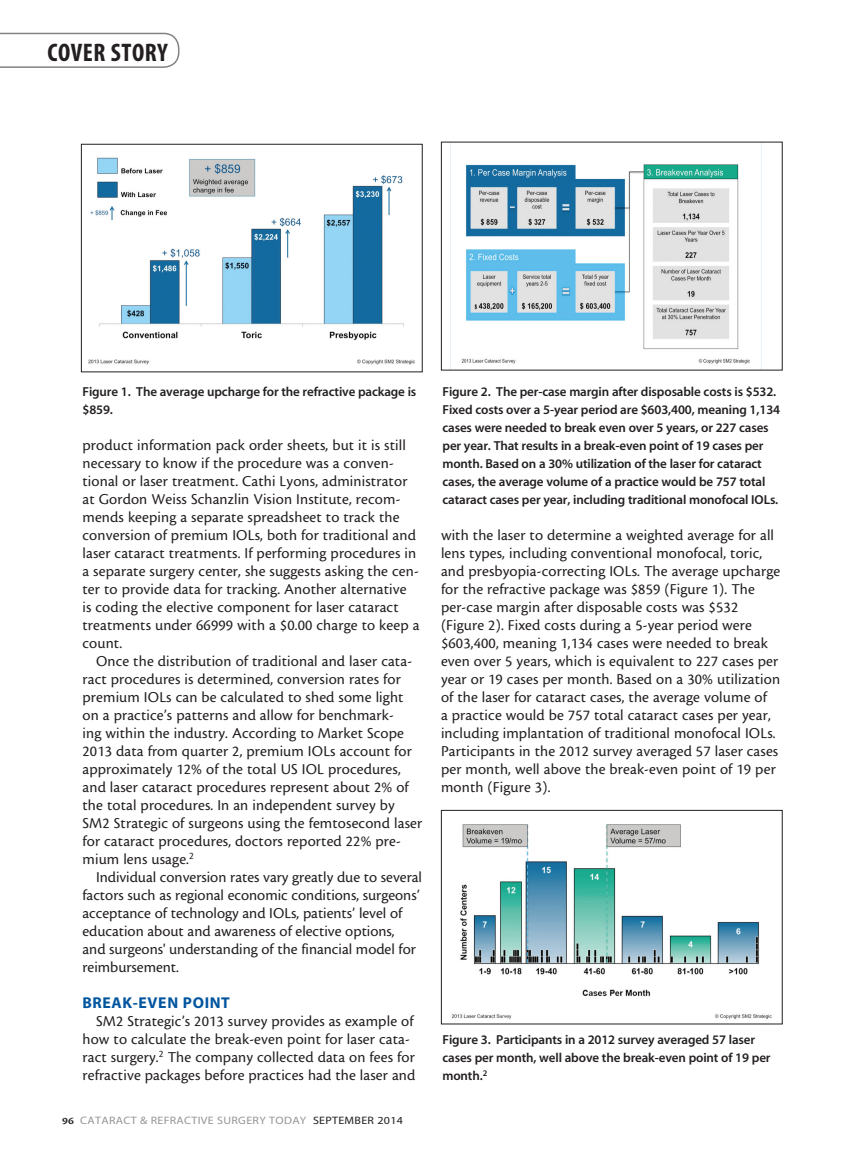
<style>
.page{position:relative;width:864px;height:1161px;background:#fff}
.page>*{position:absolute;margin:0;border:0;box-sizing:border-box;transform-origin:0 0}
.t1{font:25.5px "Myriad MM 700 300";letter-spacing:.02em;color:#231f20}
.body{font:15.75px/18px "Cronos MM 408 10";letter-spacing:.01em;color:#231f20}
.subhead{font:15.75px "Myriad MM 700 600";letter-spacing:.04em;color:#01559f}
.t2{font:13.05px/18px "Myriad MM 565 600";letter-spacing:-.01em;color:#231f20}
.t3{font:10.8px "Myriad MM 400 600";letter-spacing:.025em;color:#939598;scale:1.11 1}
.s1{font-family:"Cronos MM 574 8";font-size:10.2px;color:#231f20}
.s2{color:#231f20}
</style>
<div class="page">
<svg style="left:0;top:33px;width:179px;height:35px"></svg>
<img style="left:450px;top:144px;width:312px;height:224px">
<div style="left:441px;top:142px;width:342px;height:228px;border:1px solid #231f20"></div>
<img style="left:451px;top:824px;width:321px;height:196px">
<div style="left:441px;top:810px;width:342px;height:214px;border:1px solid #231f20"></div>
<img style="left:88px;top:157px;width:327px;height:208px">
<div style="left:81px;top:144px;width:342px;height:228px;border:1px solid #231f20"></div>
<h1 class="t1" style="left:48px;top:40px;width:122px">COVER STORY</h1>
<p class="t2" style="left:82px;top:383px;width:335px">Figure 1. The average upcharge for the refractive package is $859.</p>
<p class="body" style="left:82px;top:436px;width:338px">product information pack order sheets, but it is still necessary to know if the procedure was a conven&shy;tional or laser treatment. Cathi Lyons, administrator at Gordon Weiss Schanzlin Vision Institute, recom&shy;mends keeping a separate spreadsheet to track the conversion of premium IOLs, both for traditional and laser cataract treatments. If performing procedures in a separate surgery center, she suggests asking the cen&shy;ter to provide data for tracking. Another alternative is coding the elective component for laser cataract treatments under 66999 with a $0.00 charge to keep a count.</p>
<p class="body" style="left:82px;top:652px;width:341px;text-indent:14px">Once the distribution of traditional and laser cata&shy;ract procedures is determined, conversion rates for premium IOLs can be calculated to shed some light on a practice’s patterns and allow for benchmark-<br>ing within the industry. According to Market Scope 2013 data from quarter 2, premium IOLs account for approximately 12% of the total US IOL procedures, and laser cataract procedures represent about 2% of the total procedures. In an independent survey by SM2 Strategic of surgeons using the femtosecond laser for cataract procedures, doctors reported 22% pre&shy;mium lens usage.<sup>2</sup></p>
<p class="body" style="left:82px;top:868px;width:341px;text-indent:14px">Individual conversion rates vary greatly due to several factors such as regional economic conditions, surgeons’ acceptance of technology and IOLs, patients’ level of education about and awareness of elective options,<br>and surgeons' understanding of the financial model for reimbursement.</p>
<p class="subhead" style="left:82px;top:995px;width:149px">BREAK-EVEN POINT</p>
<p class="body" style="left:82px;top:1012px;width:334px;text-indent:14px">SM2 Strategic’s 2013 survey provides as example of how to calculate the break-even point for laser cata&shy;ract surgery.<sup>2</sup> The company collected data on fees for refractive packages before practices had the laser and</p>
<p class="t3" style="left:62px;top:1115px;width:308px"><span class="s1">96</span> CATARACT &amp; REFRACTIVE SURGERY TODAY <span class="s2">SEPTEMBER 2014</span></p>
<p class="t2" style="left:442px;top:383px;width:339px">Figure 2. The per-case margin after disposable costs is $532.<br>Fixed costs over a 5-year period are $603,400, meaning 1,134 cases were needed to break even over 5 years, or 227 cases per year. That results in a break-even point of 19 cases per month. Based on a 30% utilization of the laser for cataract cases, the average volume of a practice would be 757 total cataract cases per year, including traditional monofocal IOLs.</p>
<p class="body" style="left:441px;top:526px;width:341px">with the laser to determine a weighted average for all lens types, including conventional monofocal, toric, and presbyopia-correcting IOLs. The average upcharge for the refractive package was $859 (Figure 1). The per-case margin after disposable costs was $532 (Figure 2). Fixed costs during a 5-year period were $603,400, meaning 1,134 cases were needed to break even over 5 years, which is equivalent to 227 cases per year or 19 cases per month. Based on a 30% utilization of the laser for cataract cases, the average volume of<br>a practice would be 757 total cataract cases per year, including implantation of traditional monofocal IOLs.<br>Participants in the 2012 survey averaged 57 laser cases per month, well above the break-even point of 19 per month (Figure 3).</p>
<p class="t2" style="left:442px;top:1031px;width:330px">Figure 3. Participants in a 2012 survey averaged 57 laser cases per month, well above the break-even point of 19 per month.<sup>2</sup></p>
</div>
